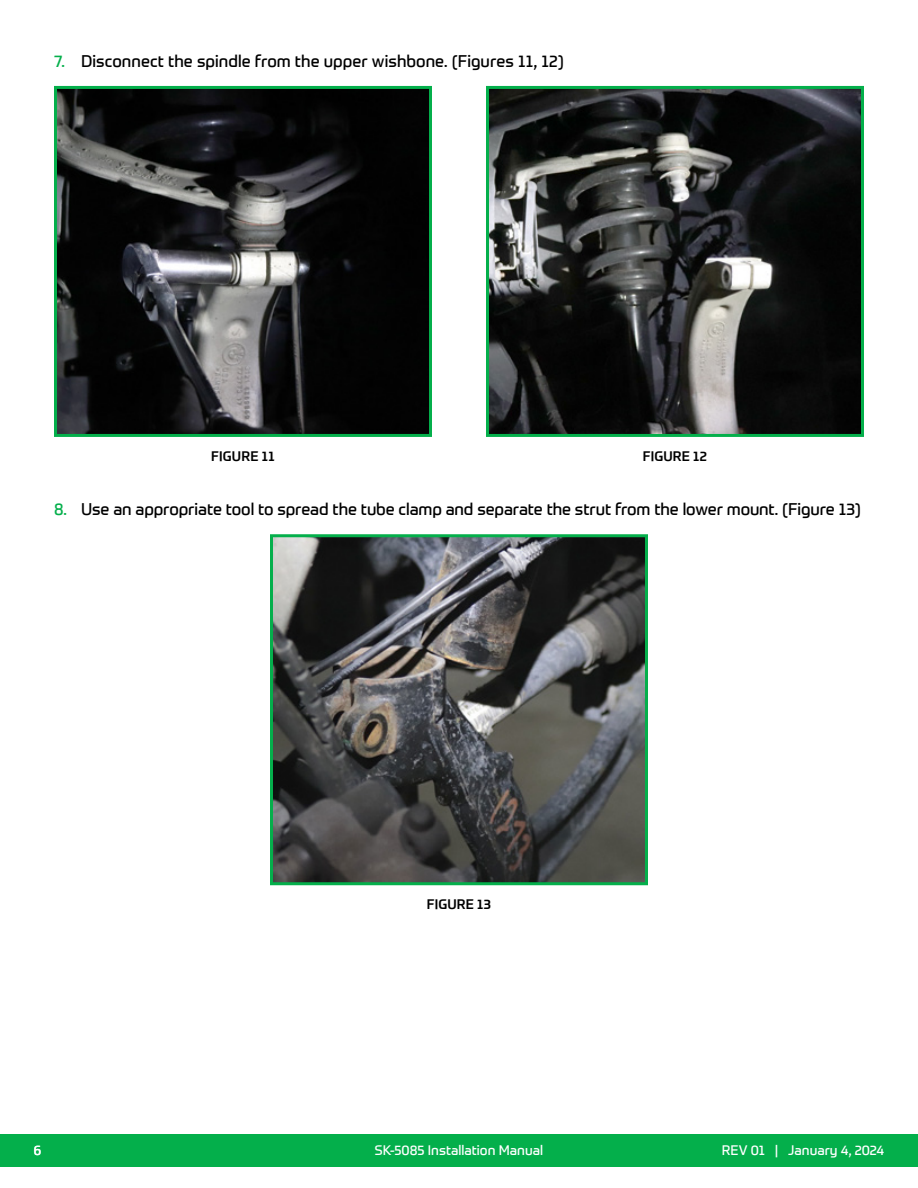
<style>
.page{position:relative;width:918px;height:1188px;background:#fff}
.page>*{position:absolute;margin:0;border:0;box-sizing:border-box;transform-origin:0 0}
.t1{font:16.5px "Prometo";letter-spacing:-.005em;color:#000}
.t2{font:13.5px "Prometo";color:#fff}
.t3{font:500 13.5px "Prometo";letter-spacing:.01em;color:#000}
.s1{color:#04af4b}
</style>
<div class="page">
<div style="left:0;top:1134px;width:918px;height:32px;background:#04af4b"></div>
<img style="left:58px;top:90px;width:370px;height:343px">
<div style="left:54px;top:86px;width:378px;height:351px;border:3px solid #04af4b"></div>
<img style="left:490px;top:90px;width:370px;height:343px">
<div style="left:486px;top:86px;width:378px;height:351px;border:3px solid #04af4b"></div>
<img style="left:274px;top:538px;width:370px;height:343px">
<div style="left:270px;top:534px;width:378px;height:351px;border:3px solid #04af4b"></div>
<p class="t1" style="left:54px;top:51px;width:512px"><span class="s1">7.</span> Disconnect the spindle from the upper wishbone. (Figures 11, 12)</p>
<p class="t3" style="left:211px;top:448px;width:65px">FIGURE 11</p>
<p class="t3" style="left:643px;top:448px;width:66px">FIGURE 12</p>
<p class="t1" style="left:54px;top:499px;width:808px"><span class="s1">8.</span> Use an appropriate tool to spread the tube clamp and separate the strut from the lower mount. (Figure 13)</p>
<p class="t3" style="left:427px;top:896px;width:66px">FIGURE 13</p>
<p class="t2" style="left:34px;top:1142px;width:9px">6</p>
<p class="t2" style="left:375px;top:1142px;width:170px">SK-5085 Installation Manual</p>
<p class="t2" style="left:722px;top:1142px;width:164px">REV 01 | January 4, 2024</p>
</div>
